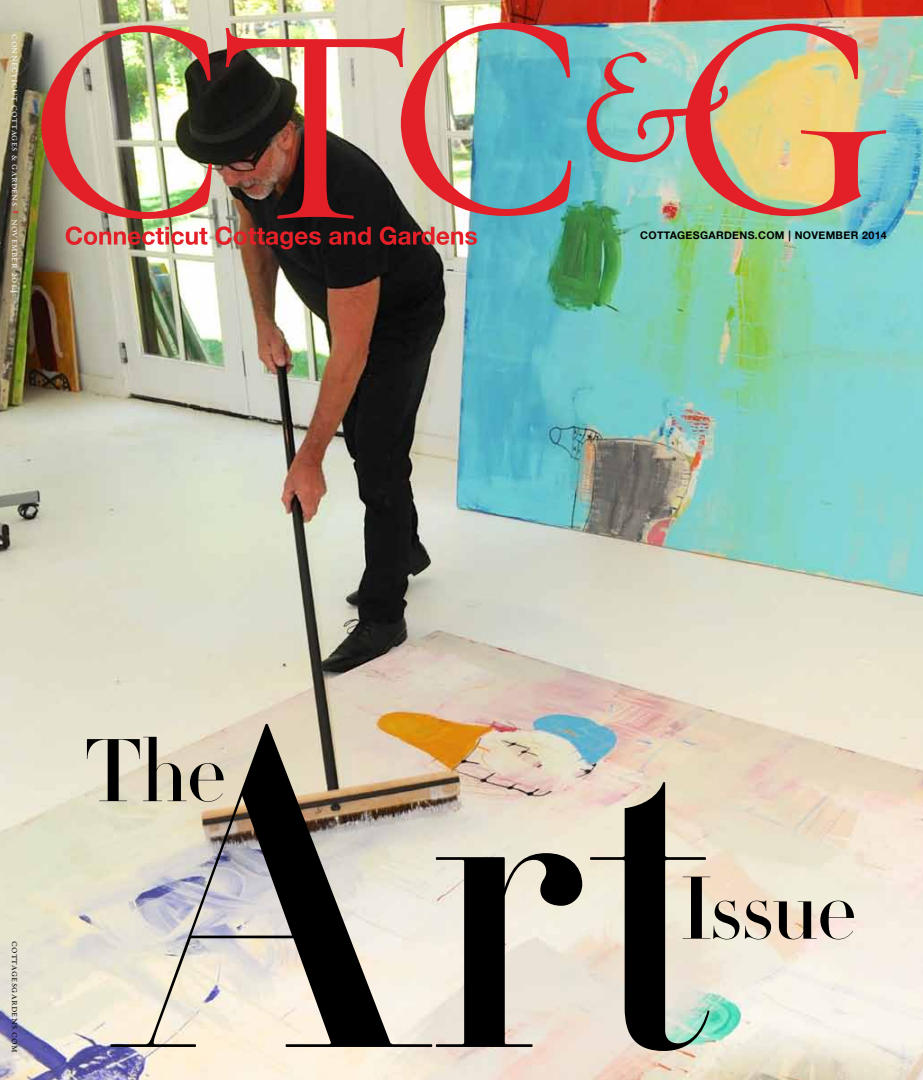
<style>
.page{position:relative;width:923px;height:1080px;background:#fff}
.page>*{position:absolute;margin:0;border:0;box-sizing:border-box;transform-origin:0 0}
.t1{font:500 445.5px "HTF Didot M64";color:#000}
.t2{font:500 87.5px "HTF Didot M64";letter-spacing:-.01em;color:#000}
.t3{font:700 10.62px "Helvetica Neue";letter-spacing:.03em;color:#000}
.t4{font:10px "Requiem Text HTF Small Caps";letter-spacing:.04em;color:#fff}
.t5{font:10px "Requiem Text HTF Small Caps";letter-spacing:.04em;color:#000}
.s1{font-size:8.75px}
</style>
<div class="page">
<img style="left:0;top:0;width:922px;height:1080px">
<svg style="left:66px;top:226px;width:141px;height:19px;background:#cf857d"></svg>
<svg style="left:215px;top:226px;width:106px;height:23px;background:#813633"></svg>
<svg style="left:329px;top:227px;width:42px;height:18px"></svg>
<svg style="left:380px;top:226px;width:97px;height:19px;background:#a35555"></svg>
<img style="left:41px;top:25px;width:171px;height:194px">
<img style="left:225px;top:22px;width:346px;height:197px">
<img style="left:586px;top:24px;width:300px;height:192px">
<p class="t4" style="left:21px;top:34px;width:173px;rotate:90deg">connecticut cottages <span class="s1">&amp;</span> gardens</p>
<p class="t4" style="left:21px;top:219px;width:76px;rotate:90deg">november 2014</p>
<p class="t3" style="left:640px;top:226px;width:248px">COTTAGESGARDENS.COM | NOVEM BER 2014</p>
<p class="t5" style="left:21px;top:941px;width:113px;rotate:90deg">cottagesgardens.com</p>
<h1 class="t1" style="left:121px;top:619px;width:597px">Art</h1>
<h2 class="t2" style="left:85px;top:717px;width:143px">The</h2>
<h2 class="t2" style="left:679px;top:855px;width:179px">Issue</h2>
</div>
